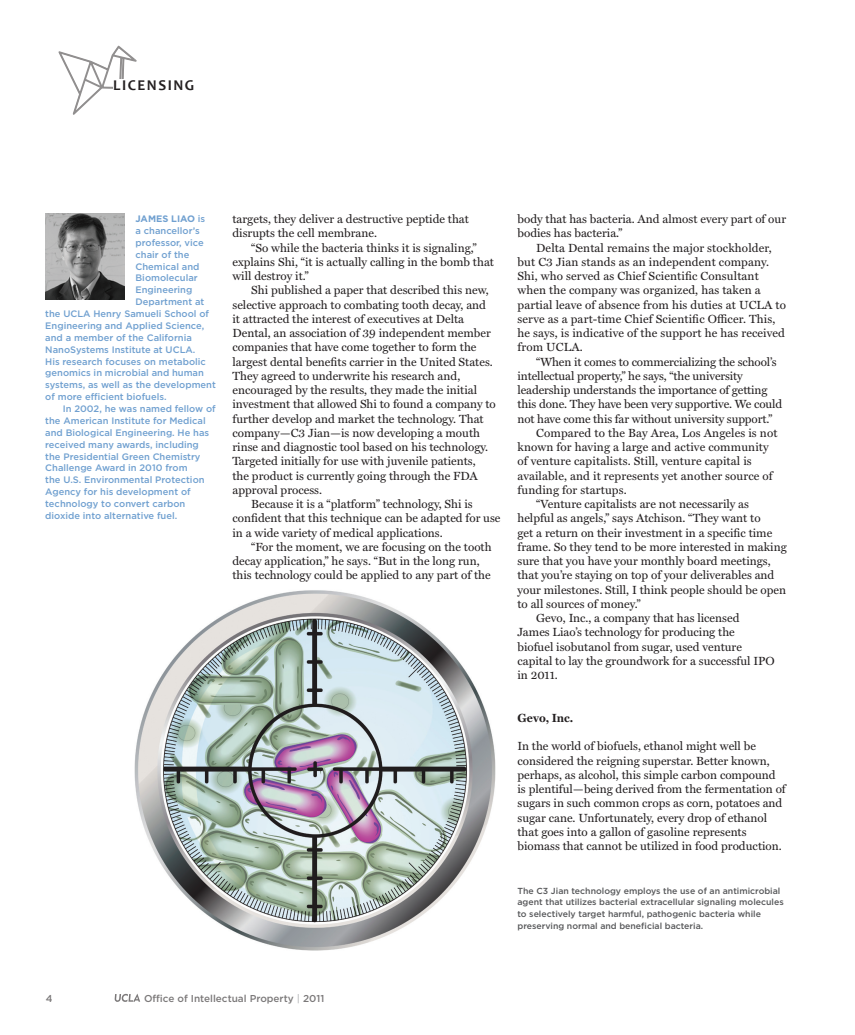
<style>
.page{position:relative;width:855px;height:1035px;background:#fff}
.page>*{position:absolute;margin:0;border:0;box-sizing:border-box;transform-origin:0 0}
.Slug{font:700 15px "Candara";letter-spacing:.1em;color:#231f20}
.Body_NO_INDENT{font:11.88px/14.2px "Miller Text";color:#231f20}
.Body_NO_INDENT-2{font:700 11.88px "Miller Text";color:#231f20}
.t1{font:500 10px "Gotham";color:#231f20}
.Profile_Caption{font:500 9.38px/11.9px "Gotham";color:#70a0d0}
.Profile_Caption-2{font:700 9.38px "Gotham";color:#70a0d0}
.Photo_caption{font:500 8.75px/11.9px "Gotham";color:#57585a}
.s1{font-weight:500}
.s2{color:#939598}
</style>
<div class="page">
<svg style="left:115px;top:994px;width:25px;height:8px"></svg>
<img style="left:45px;top:214px;width:79px;height:85px">
<img style="left:134px;top:590px;width:362px;height:361px">
<svg style="left:59px;top:46px;width:78px;height:69px"></svg>
<div style="left:113px;top:79px;width:225px;height:11px;background:#fff"></div>
<p class="Slug" style="left:113px;top:76px;width:82px">LICENSING</p>
<p class="Profile_Caption-2" style="left:136px;top:213px;width:71px">JAMES LIAO <span class="s1">is</span></p>
<p class="Profile_Caption" style="left:136px;top:224px;width:66px">a chancellor’s</p>
<p class="Profile_Caption" style="left:136px;top:236px;width:70px">professor, vice</p>
<p class="Profile_Caption" style="left:136px;top:248px;width:55px">chair of the</p>
<p class="Profile_Caption" style="left:136px;top:260px;width:65px">Chemical and</p>
<p class="Profile_Caption" style="left:136px;top:272px;width:64px">Biomolecular</p>
<p class="Profile_Caption" style="left:136px;top:284px;width:58px">Engineering</p>
<p class="Profile_Caption" style="left:136px;top:296px;width:70px">Department at</p>
<p class="Profile_Caption" style="left:45px;top:308px;width:165px">the UCLA Henry Samueli School of</p>
<p class="Profile_Caption" style="left:45px;top:319px;width:160px">Engineering and Applied Science,</p>
<p class="Profile_Caption" style="left:45px;top:331px;width:148px">and a member of the California</p>
<p class="Profile_Caption" style="left:45px;top:343px;width:152px">NanoSystems Institute at UCLA.</p>
<p class="Profile_Caption" style="left:45px;top:355px;width:162px">His research focuses on metabolic</p>
<p class="Profile_Caption" style="left:45px;top:367px;width:160px">genomics in microbial and human</p>
<p class="Profile_Caption" style="left:45px;top:379px;width:172px">systems, as well as the development</p>
<p class="Profile_Caption" style="left:45px;top:391px;width:123px">of more efficient biofuels.</p>
<p class="Profile_Caption" style="left:45px;top:403px;width:172px;text-indent:18px">In 2002, he was named fellow of the American Institute for Medical and Biological Engineering. He has received many awards, including the Presidential Green Chemistry<br>Challenge Award in 2010 from<br>the U.S. Environmental Protection<br>Agency for his development of technology to convert carbon dioxide into alternative fuel.</p>
<p class="Body_NO_INDENT" style="left:232px;top:212px;width:238px">targets, they deliver a destructive peptide that disrupts the cell membrane.</p>
<p class="Body_NO_INDENT" style="left:232px;top:240px;width:263px;text-indent:19px">“So while the bacteria thinks it is signaling,” explains Shi, “it is actually calling in the bomb that will destroy it.”</p>
<p class="Body_NO_INDENT" style="left:232px;top:283px;width:265px;text-indent:19px">Shi published a paper that described this new, selective approach to combating tooth decay, and it attracted the interest of executives at Delta Dental, an association of 39 independent member companies that have come together to form the largest dental benefits carrier in the United States.<br>They agreed to underwrite his research and, encouraged by the results, they made the initial investment that allowed Shi to found a company to further develop and market the technology. That company—C3 Jian—is now developing a mouth rinse and diagnostic tool based on his technology.<br>Targeted initially for use with juvenile patients,<br>the product is currently going through the FDA approval process.</p>
<p class="Body_NO_INDENT" style="left:232px;top:497px;width:270px;text-indent:19px">Because it is a “platform” technology, Shi is confident that this technique can be adapted for use in a wide variety of medical applications.</p>
<p class="Body_NO_INDENT" style="left:232px;top:540px;width:261px;text-indent:19px">“For the moment, we are focusing on the tooth decay application,” he says. “But in the long run, this technology could be applied to any part of the</p>
<p class="Body_NO_INDENT" style="left:518px;top:212px;width:270px">body that has bacteria. And almost every part of our bodies has bacteria.”</p>
<p class="Body_NO_INDENT" style="left:518px;top:240px;width:270px;text-indent:19px">Delta Dental remains the major stockholder, but C3 Jian stands as an independent company.<br>Shi, who served as Chief Scientific Consultant when the company was organized, has taken a partial leave of absence from his duties at UCLA to serve as a part-time Chief Scientific Officer. This, he says, is indicative of the support he has received from UCLA.</p>
<p class="Body_NO_INDENT" style="left:518px;top:354px;width:266px;text-indent:19px">“When it comes to commercializing the school’s intellectual property,” he says, “the university leadership understands the importance of getting this done. They have been very supportive. We could not have come this far without university support.”</p>
<p class="Body_NO_INDENT" style="left:518px;top:426px;width:262px;text-indent:19px">Compared to the Bay Area, Los Angeles is not known for having a large and active community of venture capitalists. Still, venture capital is available, and it represents yet another source of funding for startups.</p>
<p class="Body_NO_INDENT" style="left:518px;top:497px;width:271px;text-indent:19px">“Venture capitalists are not necessarily as helpful as angels,” says Atchison. “They want to<br>get a return on their investment in a specific time frame. So they tend to be more interested in making sure that you have your monthly board meetings, that you’re staying on top of your deliverables and your milestones. Still, I think people should be open to all sources of money.”</p>
<p class="Body_NO_INDENT" style="left:518px;top:611px;width:259px;text-indent:19px">Gevo, Inc., a company that has licensed<br>James Liao’s technology for producing the<br>biofuel isobutanol from sugar, used venture capital to lay the groundwork for a successful IPO in 2011.</p>
<p class="Body_NO_INDENT-2" style="left:518px;top:711px;width:57px">Gevo, Inc.</p>
<p class="Body_NO_INDENT" style="left:518px;top:739px;width:270px">In the world of biofuels, ethanol might well be considered the reigning superstar. Better known, perhaps, as alcohol, this simple carbon compound is plentiful—being derived from the fermentation of sugars in such common crops as corn, potatoes and sugar cane. Unfortunately, every drop of ethanol that goes into a gallon of gasoline represents biomass that cannot be utilized in food production.</p>
<p class="Photo_caption" style="left:518px;top:884px;width:268px">The C3 Jian technology employs the use of an antimicrobial agent that utilizes bacterial extracellular signaling molecules to selectively target harmful, pathogenic bacteria while preserving normal and beneficial bacteria.</p>
<p class="t1" style="left:46px;top:992px;width:8px">4</p>
<p class="t1" style="left:144px;top:993px;width:182px">Office of Intellectual Property <span class="s2">|</span> 2011</p>
</div>
